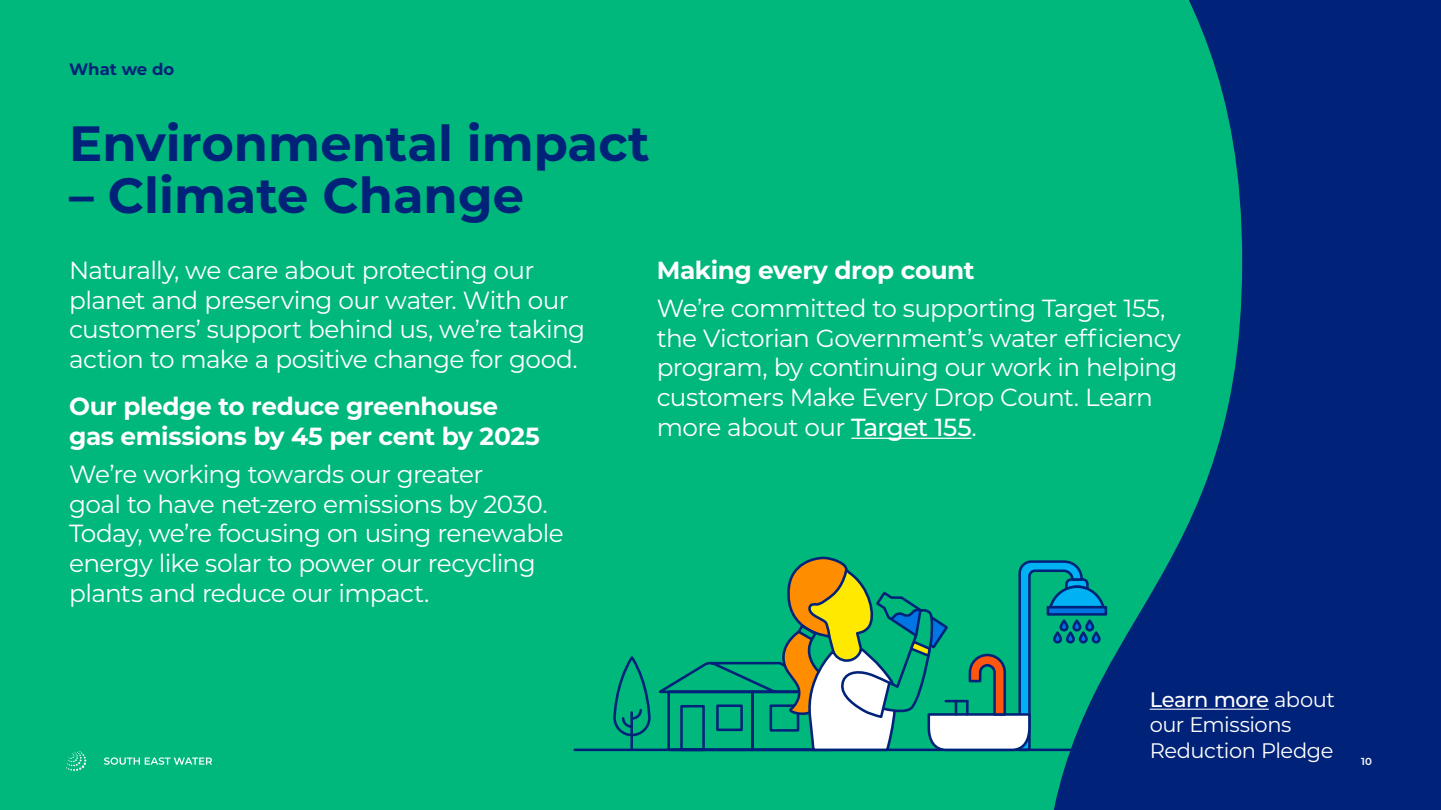
<style>
.page{position:relative;width:1441px;height:810px;background:#fff}
.page>*{position:absolute;margin:0;border:0;box-sizing:border-box;transform-origin:0 0}
.t1{font:700 49.5px "Montserrat";color:#002379}
.t2{font:24.75px/29.7px "Montserrat";letter-spacing:-.025em;color:#fff}
.t3{font:700 24.75px/29.7px "Montserrat";letter-spacing:-.015em;color:#fff}
.t4{font:21px/25.2px "Montserrat";letter-spacing:-.02em;color:#fff}
.t5{font:700 16.5px "Montserrat";color:#002379}
.t6{font:600 10.2px "Montserrat";color:#fff}
.s1{font-weight:500}
</style>
<div class="page">
<div style="left:0;top:0;width:1440px;height:810px;background:#00b77c"></div>
<svg style="left:1053px;top:0;width:387px;height:810px;fill:#002379"></svg>
<hr style="left:851px;top:438px;width:120px;height:1px;background:#fff">
<svg style="left:573px;top:659px;width:544px;height:93px"></svg>
<svg style="left:614px;top:657px;width:35px;height:78px"></svg>
<div style="left:613px;top:656px;width:37px;height:80px;border:3px solid #002379;border-radius:17px"></div>
<svg style="left:620px;top:708px;width:23px;height:44px"></svg>
<svg style="left:780px;top:556px;width:326px;height:196px"></svg>
<hr style="left:1149px;top:709px;width:119px;height:1px;background:#fff">
<svg style="left:104px;top:757px;width:108px;height:8px"></svg>
<svg style="left:66px;top:751px;width:20px;height:20px"></svg>
<p class="t5" style="left:69px;top:57px;width:107px">What we do</p>
<h1 class="t1" style="left:69px;top:107px;width:582px">Environmental impact</h1>
<h1 class="t1" style="left:69px;top:160px;width:456px">– Climate Change</h1>
<p class="t2" style="left:69px;top:254px;width:517px">Naturally, we care about protecting our planet and preserving our water. With our customers’ support behind us, we’re taking action to make a positive change for good.</p>
<p class="t3" style="left:69px;top:390px;width:472px">Our pledge to reduce greenhouse gas emissions by 45 per cent by 2025</p>
<p class="t2" style="left:69px;top:458px;width:496px">We’re working towards our greater<br>goal to have net-zero emissions by 2030.<br>Today, we’re focusing on using renewable energy like solar to power our recycling plants and reduce our impact.</p>
<p class="t3" style="left:656px;top:254px;width:319px">Making every drop count</p>
<p class="t2" style="left:656px;top:292px;width:525px">We’re committed to supporting Target 155, the Victorian Government’s water efficiency program, by continuing our work in helping customers Make Every Drop Count. Learn more about our <span class="s1">Target 155</span>.</p>
<p class="t4" style="left:1149px;top:686px;width:187px"><span class="s1">Learn more</span> about our Emissions<br>Reduction Pledge</p>
<p class="t6" style="left:1360px;top:754px;width:12px">10</p>
</div>
